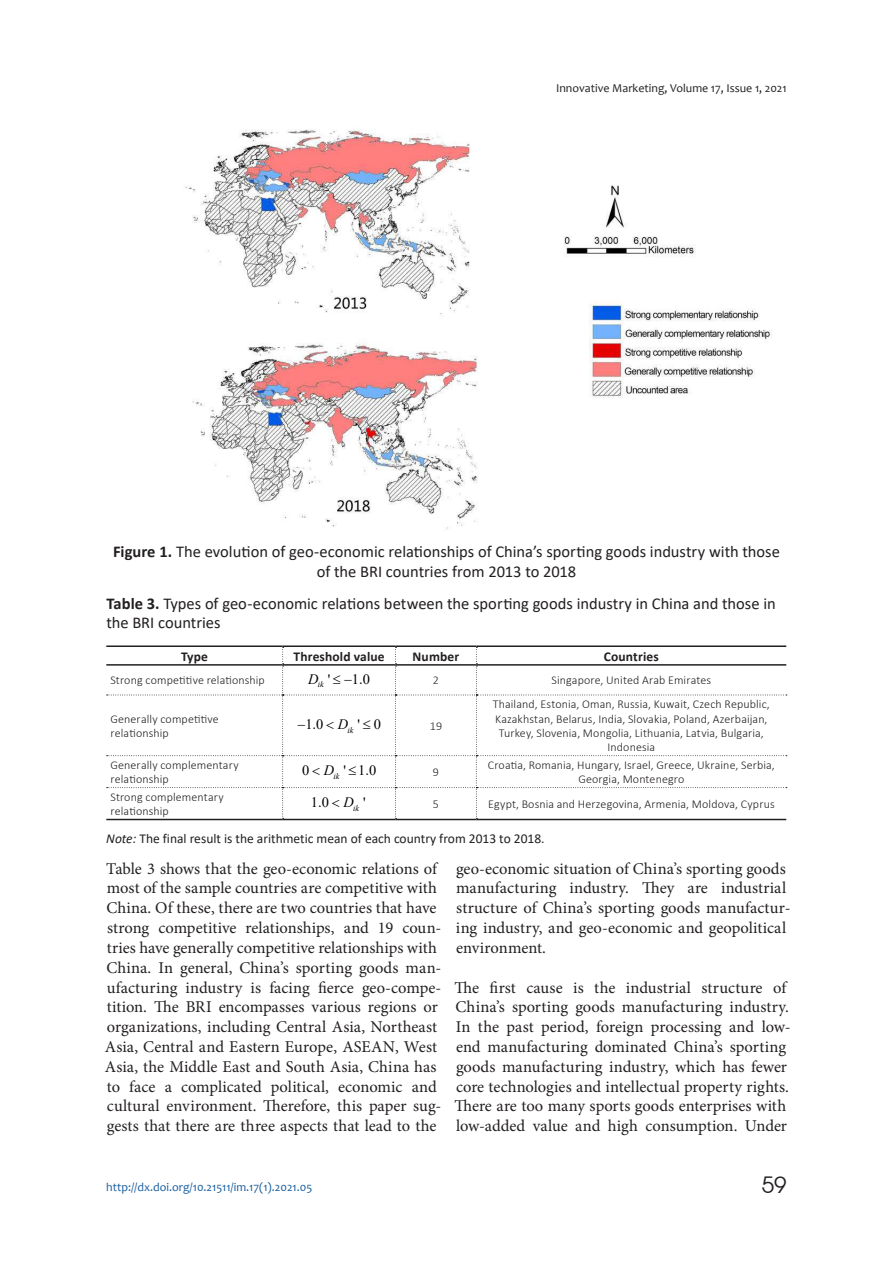
<style>
.page{position:relative;width:893px;height:1263px;background:#fff}
.page>*{position:absolute;margin:0;border:0;box-sizing:border-box;transform-origin:0 0}
.t1{font:22.5px "Avant Garde Gothic C";color:#231f20}
.t2{font:16.5px/19.8px "Minion Pro";letter-spacing:.005em;color:#231f20}
.t3{font:16.5px/19.6px "Calibri";color:#231f20}
.t4{font:14.4px "Times New Roman";color:#000}
.t5{font:13.5px "Calibri";color:#231f20}
.t6{font:700 13.5px "Calibri";letter-spacing:.01em;color:#231f20}
.t7{font:300 12px/14.4px "Calibri";letter-spacing:.01em;color:#231f20}
.t8{font:12px "Candara";color:#175d9e}
.t9{font:12px "Candara";color:#231f20}
.t10{font:italic 8.4px "Times New Roman";color:#000}
.s1{font-weight:700}
.s2{font-style:italic}
</style>
<div class="page">
<hr style="left:106px;top:645px;width:177px;height:2px;background:#231f20">
<hr style="left:283px;top:645px;width:112px;height:2px;background:#231f20">
<hr style="left:395px;top:645px;width:81px;height:2px;background:#231f20">
<hr style="left:476px;top:645px;width:310px;height:2px;background:#231f20">
<hr style="left:106px;top:664px;width:177px;height:2px;background:#231f20">
<hr style="left:106px;top:819px;width:177px;height:1px;background:#231f20">
<hr style="left:283px;top:819px;width:112px;height:1px;background:#231f20">
<hr style="left:395px;top:819px;width:81px;height:1px;background:#231f20">
<hr style="left:476px;top:819px;width:310px;height:1px;background:#231f20">
<img style="left:185px;top:129px;width:587px;height:400px">
<svg style="left:107px;top:647px;width:680px;height:172px"></svg>
<p class="t9" style="left:556px;top:83px;width:232px">Innovative Marketing, Volume 17, Issue 1, 2021</p>
<p class="t3" style="left:113px;top:541px;width:668px;text-align:center"><span class="s1">Figure 1.</span> The evolution of geo-economic relationships of China’s sporting goods industry with those of the BRI countries from 2013 to 2018</p>
<p class="t3" style="left:106px;top:593px;width:671px"><span class="s1">Table 3.</span> Types of geo-economic relations between the sporting goods industry in China and those in the BRI countries</p>
<p class="t6" style="left:181px;top:651px;width:28px">Type</p>
<p class="t6" style="left:293px;top:651px;width:93px">Threshold value</p>
<p class="t6" style="left:413px;top:651px;width:48px">Number</p>
<p class="t6" style="left:604px;top:651px;width:56px">Countries</p>
<p class="t7" style="left:111px;top:673px;width:156px">Strong competitive relationship</p>
<p class="t4" style="left:328px;top:673px;width:4px">'</p>
<p class="t4" style="left:352px;top:673px;width:19px">1.0</p>
<p class="t10" style="left:308px;top:681px;width:45px"><sup>D</sup>ik ≤−</p>
<p class="t7" style="left:433px;top:674px;width:8px">2</p>
<p class="t7" style="left:551px;top:674px;width:161px">Singapore, United Arab Emirates</p>
<p class="t7" style="left:111px;top:711px;width:110px">Generally competitive relationship</p>
<p class="t4" style="left:297px;top:719px;width:27px">−1.0</p>
<p class="t4" style="left:358px;top:719px;width:25px">' 0</p>
<p class="t10" style="left:338px;top:727px;width:17px"><sup>D</sup>ik</p>
<p class="t7" style="left:430px;top:720px;width:14px">19</p>
<p class="t7" style="left:493px;top:698px;width:279px;text-align:center">Thailand, Estonia, Oman, Russia, Kuwait, Czech Republic, Kazakhstan, Belarus, India, Slovakia, Poland, Azerbaijan, Turkey, Slovenia, Mongolia, Lithuania, Latvia, Bulgaria, Indonesia</p>
<p class="t10" style="left:324px;top:773px;width:17px"><sup>D</sup>ik</p>
<p class="t7" style="left:433px;top:766px;width:8px">9</p>
<p class="t7" style="left:488px;top:758px;width:289px;text-align:center">Croatia, Romania, Hungary, Israel, Greece, Ukraine, Serbia,<br>Georgia, Montenegro</p>
<p class="t7" style="left:111px;top:759px;width:130px">Generally complementary relationship</p>
<p class="t4" style="left:302px;top:765px;width:9px">0</p>
<p class="t4" style="left:343px;top:765px;width:34px">' 1.0</p>
<p class="t7" style="left:111px;top:791px;width:115px">Strong complementary relationship</p>
<p class="t4" style="left:311px;top:797px;width:19px">1.0</p>
<p class="t4" style="left:363px;top:797px;width:4px">'</p>
<p class="t10" style="left:343px;top:805px;width:17px"><sup>D</sup>ik</p>
<p class="t7" style="left:433px;top:798px;width:8px">5</p>
<p class="t7" style="left:488px;top:798px;width:288px">Egypt, Bosnia and Herzegovina, Armenia, Moldova, Cyprus</p>
<p class="t5" style="left:106px;top:829px;width:440px"><span class="s2">Note:</span> The final result is the arithmetic mean of each country from 2013 to 2018.</p>
<p class="t2" style="left:105px;top:860px;width:338px">Table 3 shows that the geo-economic relations of most of the sample countries are competitive with China. Of these, there are two countries that have strong competitive relationships, and 19 coun&shy;tries have generally competitive relationships with China. In general, China’s sporting goods man&shy;ufacturing industry is facing fierce geo-compe&shy;tition. The BRI encompasses various regions or organizations, including Central Asia, Northeast Asia, Central and Eastern Europe, ASEAN, West Asia, the Middle East and South Asia, China has to face a complicated political, economic and cultural environment. Therefore, this paper sug&shy;gests that there are three aspects that lead to the</p>
<p class="t2" style="left:456px;top:860px;width:336px">geo-economic situation of China’s sporting goods manufacturing industry. They are industrial structure of China’s sporting goods manufactur&shy;ing industry, and geo-economic and geopolitical environment.</p>
<p class="t2" style="left:454px;top:979px;width:338px">The first cause is the industrial structure of China’s sporting goods manufacturing industry.<br>In the past period, foreign processing and low&shy;end manufacturing dominated China’s sporting goods manufacturing industry, which has fewer core technologies and intellectual property rights.<br>There are too many sports goods enterprises with low-added value and high consumption. Under</p>
<p class="t8" style="left:106px;top:1182px;width:207px">http://dx.doi.org/10.21511/im.17(1).2021.05</p>
<h1 class="t1" style="left:762px;top:1172px;width:26px">59</h1>
</div>
